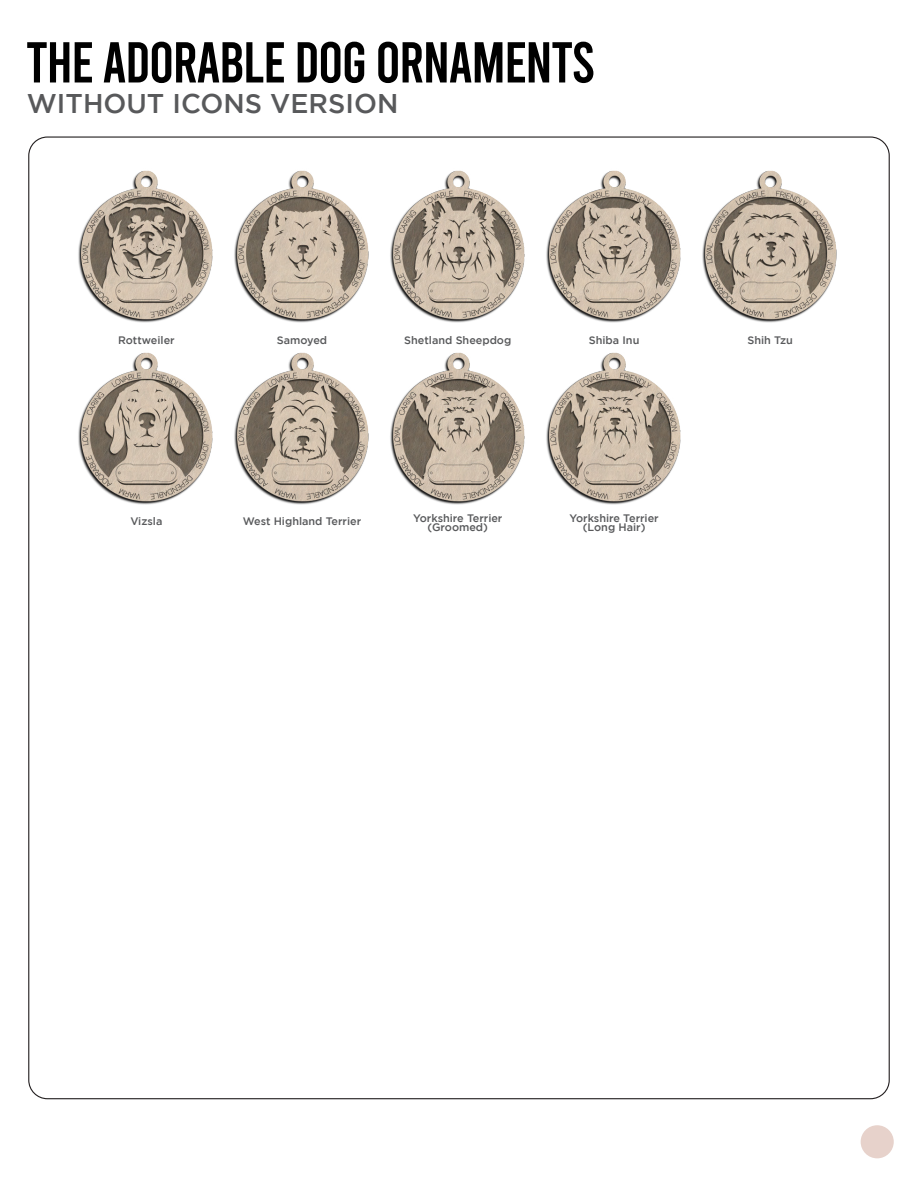
<style>
.page{position:relative;width:918px;height:1188px;background:#fff}
.page>*{position:absolute;margin:0;border:0;box-sizing:border-box;transform-origin:0 0}
.t1{font:57.6px "Bebas";letter-spacing:-.025em;color:#000}
.t2{font:500 27px "Gotham";color:#58595b}
.t3{font:500 10.8px/9px "Gotham";color:#58595b;text-align:center}
</style>
<div class="page">
<img style="left:30px;top:138px;width:858px;height:185px">
<svg style="left:78px;top:352px;width:603px;height:153px"></svg>
<div style="left:861px;top:1125px;width:33px;height:33px;background:#e7d2cb;border-radius:50%"></div>
<h1 class="t1" style="left:26px;top:34px;width:571px">THE ADORABLE DOG ORNAMENTS</h1>
<h2 class="t2" style="left:27px;top:88px;width:373px">WITHOUT ICONS VERSION</h2>
<p class="t3" style="left:118px;top:336px;width:58px">Rottweiler</p>
<p class="t3" style="left:277px;top:336px;width:52px">Samoyed</p>
<p class="t3" style="left:404px;top:336px;width:109px">Shetland Sheepdog</p>
<p class="t3" style="left:589px;top:336px;width:52px">Shiba Inu</p>
<p class="t3" style="left:747px;top:336px;width:47px">Shih Tzu</p>
<p class="t3" style="left:130px;top:516px;width:33px">Vizsla</p>
<p class="t3" style="left:243px;top:516px;width:120px">West Highland Terrier</p>
<p class="t3" style="left:413px;top:513px;width:91px">Yorkshire Terrier (Groomed)</p>
<p class="t3" style="left:570px;top:513px;width:91px">Yorkshire Terrier (Long Hair)</p>
</div>
